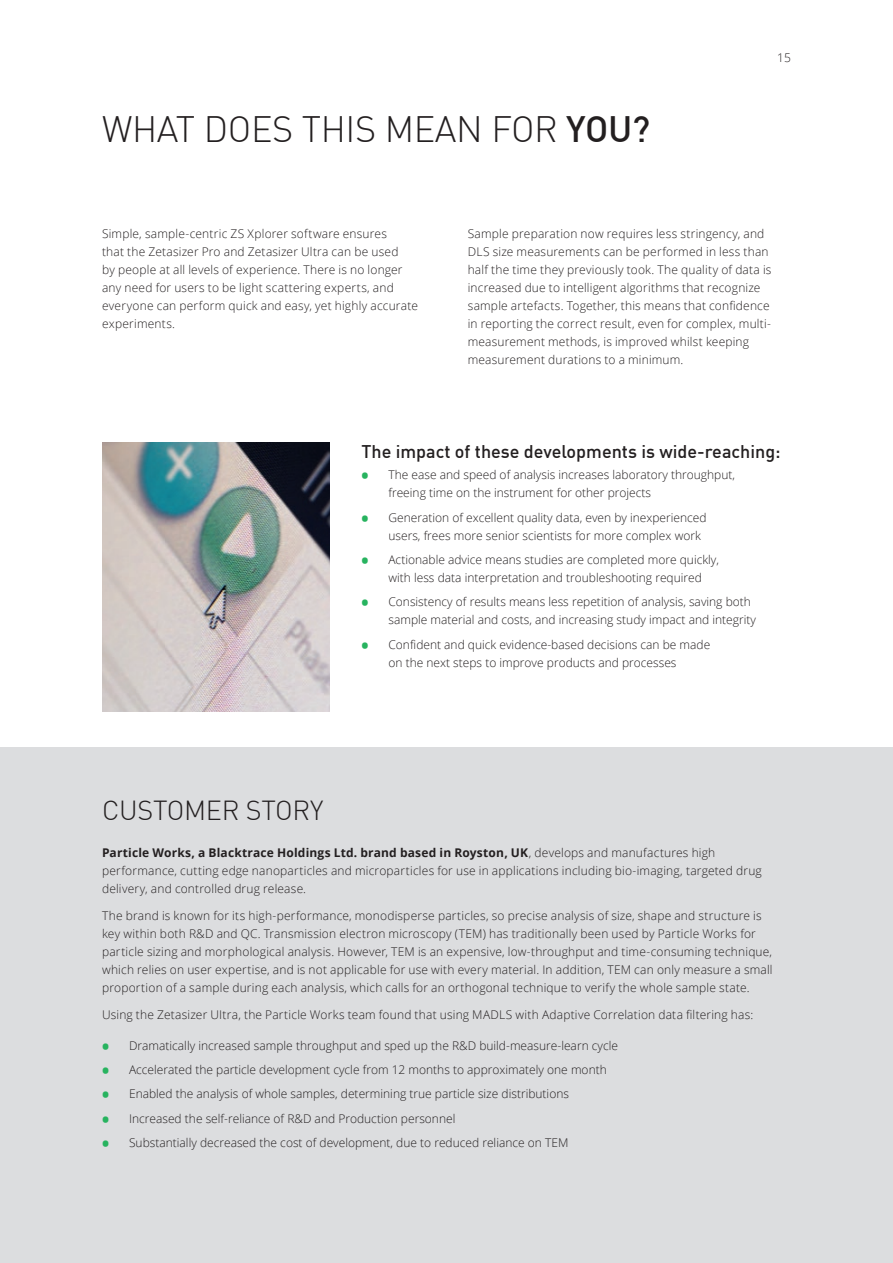
<style>
.page{position:relative;width:893px;height:1263px;background:#fff}
.page>*{position:absolute;margin:0;border:0;box-sizing:border-box;transform-origin:0 0}
.t1{font:300 36px "DIN";letter-spacing:-.01em;color:#231f20}
.t2{font:300 27px "DIN";letter-spacing:-.01em;color:#231f20}
.t3{font:500 18px "DIN";color:#231f20}
.t4{font:300 12px/18px "Open Sans";letter-spacing:.01em;color:#231f20}
.s1{font-weight:500}
.s2{font-weight:800;font-size:18px;color:#27b35f}
.s3{font-weight:700}
</style>
<div class="page">
<div style="left:0;top:747px;width:893px;height:516px;background:#dcdddf"></div>
<img style="left:102px;top:443px;width:228px;height:269px">
<h1 class="t1" style="left:102px;top:107px;width:550px">WHAT DOES THIS MEAN FOR <span class="s1">YOU?</span></h1>
<p class="t4" style="left:777px;top:48px;width:15px">15</p>
<p class="t4" style="left:102px;top:225px;width:317px">Simple, sample-centric ZS Xplorer software ensures<br>that the Zetasizer Pro and Zetasizer Ultra can be used<br>by people at all levels of experience. There is no longer any need for users to be light scattering experts, and everyone can perform quick and easy, yet highly accurate experiments.</p>
<p class="t4" style="left:468px;top:225px;width:305px">Sample preparation now requires less stringency, and DLS size measurements can be performed in less than half the time they previously took. The quality of data is increased due to intelligent algorithms that recognize sample artefacts. Together, this means that confidence in reporting the correct result, even for complex, multi&shy;measurement methods, is improved whilst keeping measurement durations to a minimum.</p>
<h3 class="t3" style="left:361px;top:440px;width:421px">The impact of these developments is wide-reaching:</h3>
<p class="t4" style="left:388px;top:466px;width:348px;text-indent:-27px"><span class="s2">•</span> The ease and speed of analysis increases laboratory throughput, freeing time on the instrument for other projects</p>
<p class="t4" style="left:388px;top:508px;width:320px;text-indent:-27px"><span class="s2">•</span> Generation of excellent quality data, even by inexperienced users, frees more senior scientists for more complex work</p>
<p class="t4" style="left:388px;top:550px;width:332px;text-indent:-27px"><span class="s2">•</span> Actionable advice means studies are completed more quickly, with less data interpretation and troubleshooting required</p>
<p class="t4" style="left:388px;top:593px;width:369px;text-indent:-27px"><span class="s2">•</span> Consistency of results means less repetition of analysis, saving both sample material and costs, and increasing study impact and integrity</p>
<p class="t4" style="left:361px;top:635px;width:350px;text-align:center"><span class="s2">•</span> Confident and quick evidence-based decisions can be made on the next steps to improve products and processes</p>
<h2 class="t2" style="left:102px;top:793px;width:223px">CUSTOMER STORY</h2>
<p class="t4" style="left:102px;top:844px;width:661px"><span class="s3">Particle Works, a Blacktrace Holdings Ltd. brand based in Royston, UK</span>, develops and manufactures high performance, cutting edge nanoparticles and microparticles for use in applications including bio-imaging, targeted drug delivery, and controlled drug release.</p>
<p class="t4" style="left:102px;top:907px;width:672px">The brand is known for its high-performance, monodisperse particles, so precise analysis of size, shape and structure is key within both R&amp;D and QC. Transmission electron microscopy (TEM) has traditionally been used by Particle Works for particle sizing and morphological analysis. However, TEM is an expensive, low-throughput and time-consuming technique, which relies on user expertise, and is not applicable for use with every material. In addition, TEM can only measure a small proportion of a sample during each analysis, which calls for an orthogonal technique to verify the whole sample state.</p>
<p class="t4" style="left:102px;top:1006px;width:653px">Using the Zetasizer UItra, the Particle Works team found that using MADLS with Adaptive Correlation data filtering has:</p>
<p class="t4" style="left:102px;top:1036px;width:517px"><span class="s2">•</span> Dramatically increased sample throughput and sped up the R&amp;D build-measure-learn cycle</p>
<p class="t4" style="left:102px;top:1060px;width:506px"><span class="s2">•</span> Accelerated the particle development cycle from 12 months to approximately one month</p>
<p class="t4" style="left:102px;top:1085px;width:468px"><span class="s2">•</span> Enabled the analysis of whole samples, determining true particle size distributions</p>
<p class="t4" style="left:102px;top:1109px;width:355px"><span class="s2">•</span> Increased the self-reliance of R&amp;D and Production personnel</p>
<p class="t4" style="left:102px;top:1133px;width:468px"><span class="s2">•</span> Substantially decreased the cost of development, due to reduced reliance on TEM</p>
</div>
